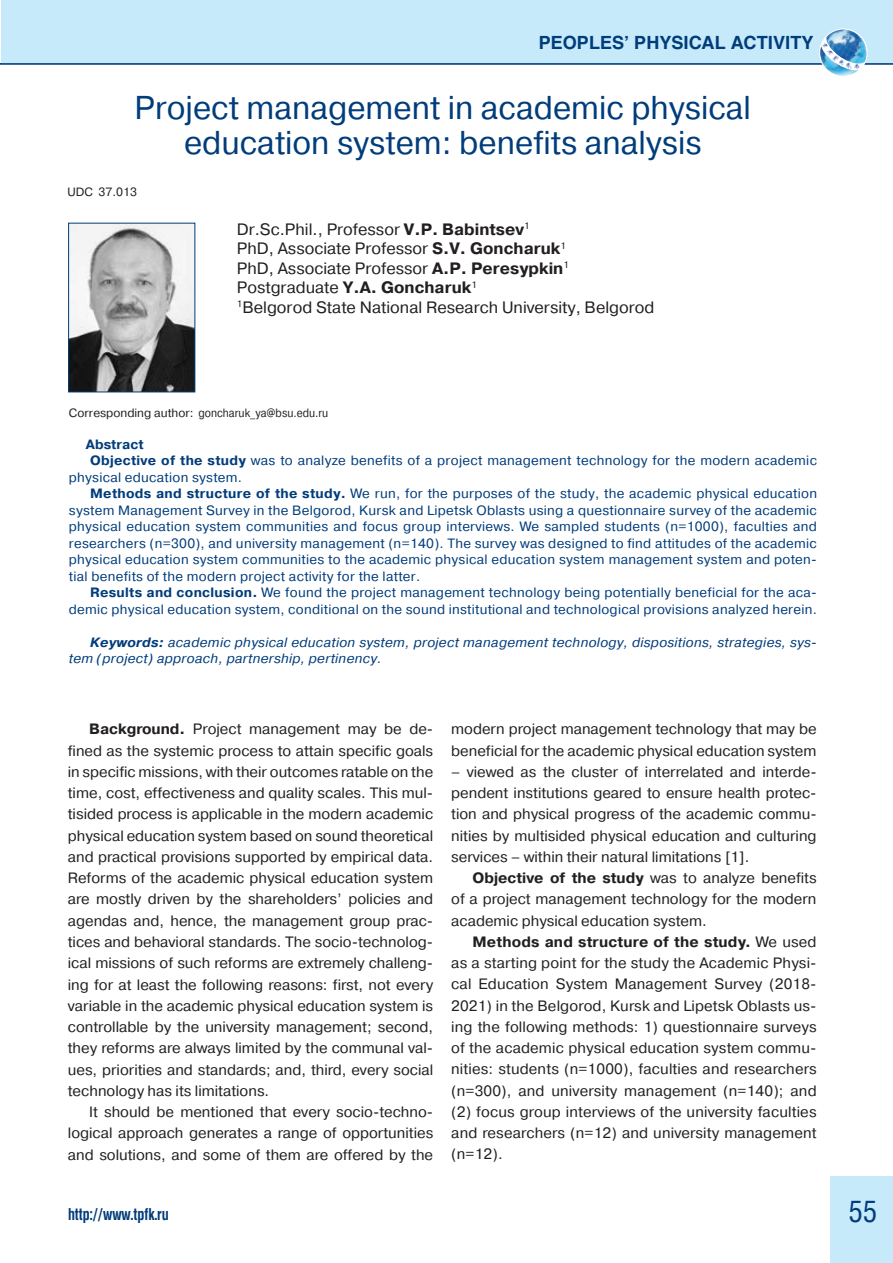
<style>
.page{position:relative;width:893px;height:1263px;background:#fff}
.page>*{position:absolute;margin:0;border:0;box-sizing:border-box;transform-origin:0 0}
.t1{font:33px/34.5px "Pragmatica C";color:#013c7b;text-align:center}
.t2{font:30px "Helios Cond C";color:#013c7b}
.t3{font:700 18px "Helios C";color:#013c7b}
.t4{font:16.5px/19.5px "Pragmatica C";color:#231f20}
.t5{font:700 16.5px "Helios Cond C";color:#013c7b;scale:.91 1}
.t6{font:15px/21.3px "Pragmatica C";color:#231f20;text-align:justify}
.t7{font:13.5px "Pragmatica C";letter-spacing:.02em;color:#013c7b}
.t8{font:italic 13.5px/16.5px "Pragmatica C";letter-spacing:.02em;color:#013c7b}
.t9{font:700 13.5px "Pragmatica C";color:#013c7b}
.t10{font:12px "Pragmatica C";color:#231f20}
.s1{font-weight:700}
</style>
<div class="page">
<hr style="left:0;top:63px;width:893px;height:2px;background:#013c7b">
<div style="left:831px;top:1176px;width:62px;height:87px;background:#c6eafa"></div>
<div style="left:1px;top:0;width:892px;height:64px;background:#c6eafa"></div>
<hr style="left:0;top:63px;width:893px;height:1px;background:#013c7b">
<img style="left:70px;top:225px;width:123px;height:165px">
<div style="left:68px;top:223px;width:127px;height:169px;border:1px solid #013c7b"></div>
<img style="left:828px;top:29px;width:45px;height:46px">
<div style="left:819px;top:29px;width:48px;height:48px;border:1px solid #fff;border-radius:50%"></div>
<svg style="left:820px;top:34px;width:46px;height:40px"></svg>
<p class="t3" style="left:539px;top:33px;width:276px">PEOPLES’ PHYSICAL ACTIVITY</p>
<h1 class="t1" style="left:135px;top:91px;width:618px">Project management in academic physical education system: benefits analysis</h1>
<p class="t10" style="left:67px;top:185px;width:71px">UDC 37.013</p>
<p class="t4" style="left:237px;top:220px;width:419px">Dr.Sc.Phil., Professor <span class="s1">V.P. Babintsev</span><sup>1<br></sup>PhD, Associate Professor <span class="s1">S.V. Goncharuk</span><sup>1<br></sup>PhD, Associate Professor <span class="s1">A.P. Peresypkin</span><sup>1<br></sup>Postgraduate <span class="s1">Y.A. Goncharuk</span><sup>1<br>1</sup>Belgorod State National Research University, Belgorod</p>
<p class="t10" style="left:69px;top:406px;width:261px">Corresponding author: goncharuk_ya@bsu.edu.ru</p>
<p class="t9" style="left:86px;top:437px;width:59px">Abstract</p>
<p class="t7" style="left:90px;top:453px;width:728px"><span class="s1">Objective of the study</span> was to analyze benefits of a project management technology for the modern academic</p>
<p class="t7" style="left:69px;top:470px;width:175px">physical education system.</p>
<p class="t7" style="left:90px;top:486px;width:728px"><span class="s1">Methods and structure of the study.</span> We run, for the purposes of the study, the academic physical education</p>
<p class="t7" style="left:69px;top:503px;width:749px">system Management Survey in the Belgorod, Kursk and Lipetsk Oblasts using a questionnaire survey of the academic</p>
<p class="t7" style="left:69px;top:519px;width:750px">physical education system communities and focus group interviews. We sampled students (n=1000), faculties and</p>
<p class="t7" style="left:69px;top:536px;width:750px">researchers (n=300), and university management (n=140). The survey was designed to find attitudes of the academic</p>
<p class="t7" style="left:69px;top:552px;width:749px">physical education system communities to the academic physical education system management system and poten-</p>
<p class="t7" style="left:69px;top:569px;width:353px">tial benefits of the modern project activity for the latter.</p>
<p class="t7" style="left:90px;top:585px;width:728px"><span class="s1">Results and conclusion.</span> We found the project management technology being potentially beneficial for the aca-</p>
<p class="t7" style="left:69px;top:602px;width:750px">demic physical education system, conditional on the sound institutional and technological provisions analyzed herein.</p>
<p class="t8" style="left:69px;top:634px;width:750px;text-indent:21px"><span class="s1">Keywords:</span> academic physical education system, project management technology, dispositions, strategies, sys&shy;tem (project) approach, partnership, pertinency.</p>
<p class="t6" style="left:68px;top:719px;width:367px;text-indent:21px"><span class="s1">Background.</span> Project management may be de&shy;fined as the systemic process to attain specific goals in specific missions, with their outcomes ratable on the time, cost, effectiveness and quality scales. This mul&shy;tisided process is applicable in the modern academic physical education system based on sound theoretical and practical provisions supported by empirical data.<br>Reforms of the academic physical education system are mostly driven by the shareholders’ policies and agendas and, hence, the management group prac&shy;tices and behavioral standards. The socio-technolog&shy;ical missions of such reforms are extremely challeng&shy;ing for at least the following reasons: first, not every variable in the academic physical education system is controllable by the university management; second, they reforms are always limited by the communal val&shy;ues, priorities and standards; and, third, every social technology has its limitations.</p>
<p class="t6" style="left:68px;top:1101px;width:367px;text-indent:21px">It should be mentioned that every socio-techno&shy;logical approach generates a range of opportunities and solutions, and some of them are offered by the</p>
<p class="t6" style="left:451px;top:719px;width:367px">modern project management technology that may be beneficial for the academic physical education system</p>
<p class="t6" style="left:451px;top:761px;width:367px">– viewed as the cluster of interrelated and interde&shy;pendent institutions geared to ensure health protec&shy;tion and physical progress of the academic commu&shy;nities by multisided physical education and culturing services – within their natural limitations [1].</p>
<p class="t6" style="left:451px;top:867px;width:367px;text-indent:21px"><span class="s1">Objective of the study</span> was to analyze benefits of a project management technology for the modern academic physical education system.</p>
<p class="t6" style="left:451px;top:931px;width:367px;text-indent:21px"><span class="s1">Methods and structure of the study.</span> We used as a starting point for the study the Academic Physi&shy;cal Education System Management Survey (2018- 2021) in the Belgorod, Kursk and Lipetsk Oblasts us&shy;ing the following methods: 1) questionnaire surveys of the academic physical education system commu&shy;nities: students (n=1000), faculties and researchers (n=300), and university management (n=140); and (2) focus group interviews of the university faculties and researchers (n=12) and university management (n=12).</p>
<p class="t5" style="left:68px;top:1204px;width:112px">http://www.tpfk.ru</p>
<h2 class="t2" style="left:848px;top:1194px;width:30px">55</h2>
</div>
